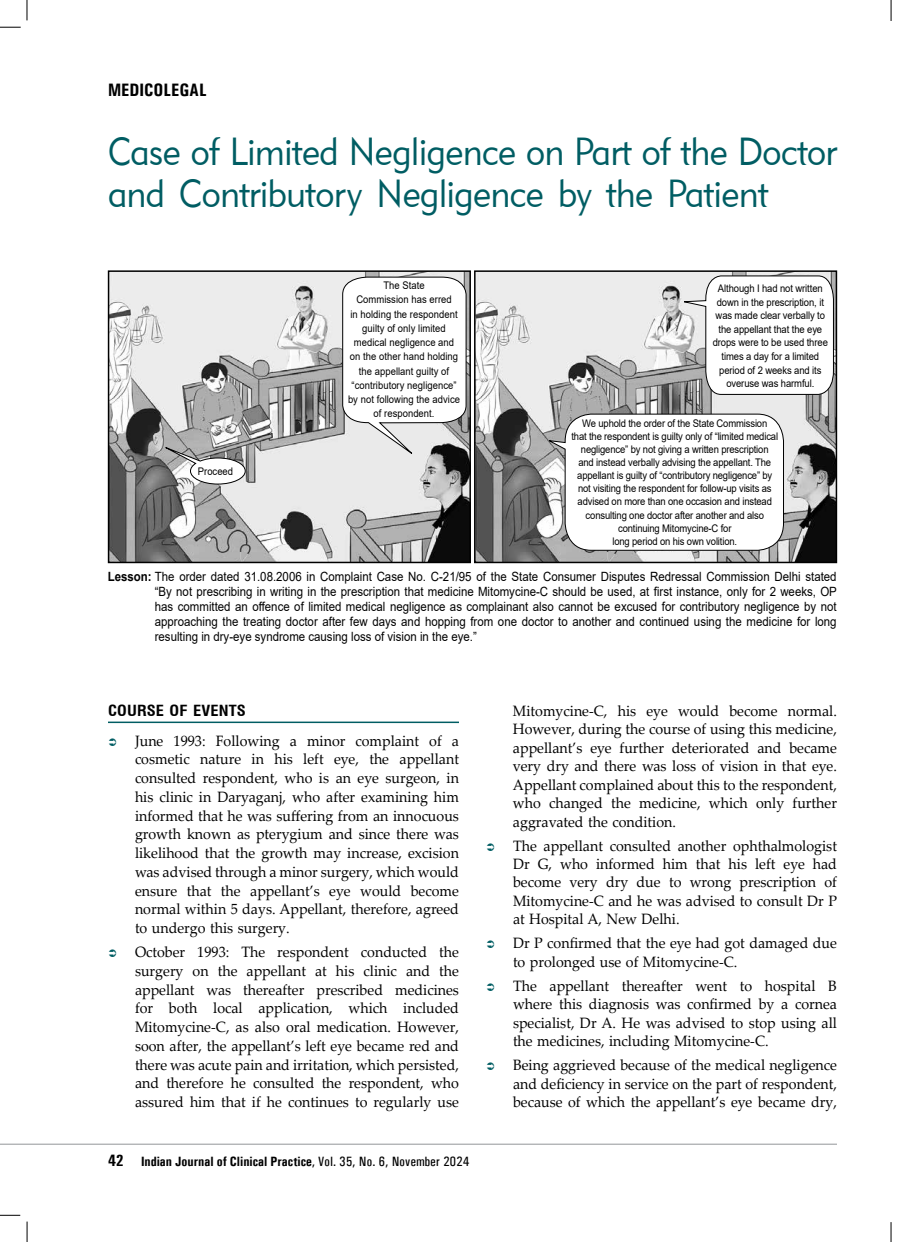
<style>
.page{position:relative;width:918px;height:1242px;background:#fff}
.page>*{position:absolute;margin:0;border:0;box-sizing:border-box;transform-origin:0 0}
.t1{font:39px/42px "Geometric 415 BT Lite A";letter-spacing:-.01em;color:#005d63;scale:.9 1}
.t2{font:700 18px "Univers Condensed";color:#000}
.t3{font:15px/18.8px "Palatino Linotype";color:#000;text-align:justify;scale:.95 1}
.t4{font:700 condensed 15px "Swiss 721 BT";letter-spacing:.01em;color:#000;scale:1.1 1}
.t5{font:700 13.5px "Univers Condensed";color:#000}
.t6{font:12.75px/15px "Arial";color:#000;text-align:justify;scale:.9 1}
.t7{font:10.5px/13px "Arial";letter-spacing:-.015em;color:#000;text-align:center;scale:.9 1}
.t8{font:10.5px/14.2px "Arial";letter-spacing:.005em;color:#000;text-align:center;scale:.9 1}
.s1{font-weight:700}
.s2{font-size:16.5px}
.s3{font-weight:400}
</style>
<div class="page">
<svg style="left:0;top:27px;width:21px;height:1px"></svg>
<svg style="left:27px;top:0;width:1px;height:20px"></svg>
<svg style="left:27px;top:1222px;width:1px;height:20px"></svg>
<svg style="left:0;top:1215px;width:20px;height:1px"></svg>
<svg style="left:891px;top:0;width:1px;height:21px"></svg>
<svg style="left:891px;top:1222px;width:1px;height:20px"></svg>
<hr style="left:0;top:1144px;width:837px;height:1px;background:#939598">
<hr style="left:108px;top:722px;width:351px;height:1px;background:#005d63">
<img style="left:477px;top:273px;width:357px;height:287px">
<div style="left:474px;top:270px;width:363px;height:293px;border:2px solid #000"></div>
<img style="left:111px;top:273px;width:357px;height:287px">
<div style="left:108px;top:270px;width:363px;height:293px;border:2px solid #000"></div>
<svg style="left:154px;top:442px;width:92px;height:43px"></svg>
<svg style="left:545px;top:413px;width:239px;height:138px"></svg>
<svg style="left:678px;top:275px;width:156px;height:120px"></svg>
<svg style="left:342px;top:276px;width:125px;height:184px"></svg>
<p class="t2" style="left:108px;top:79px;width:100px">MEDICOLEGAL</p>
<h1 class="t1" style="left:108px;top:129px;width:812px">Case of Limited Negligence on Part of the Doctor and Contributory Negligence by the Patient</h1>
<p class="t7" style="left:198px;top:465px;width:41px">Proceed</p>
<p class="t8" style="left:348px;top:278px;width:126px">The State<br>Commission has erred<br>in holding the respondent guilty of only limited medical negligence and on the other hand holding the appellant guilty of “contributory negligence” by not following the advice of respondent.</p>
<p class="t7" style="left:713px;top:282px;width:130px;line-height:13.5px">Although I had not written down in the prescription, it was made clear verbally to the appellant that the eye drops were to be used three times a day for a limited period of 2 weeks and its overuse was harmful.</p>
<p class="t7" style="left:571px;top:417px;width:231px">We uphold the order of the State Commission<br>that the respondent is guilty only of “limited medical negligence” by not giving a written prescription<br>and instead verbally advising the appellant. The appellant is guilty of “contributory negligence” by not visiting the respondent for follow-up visits as advised on more than one occasion and instead consulting one doctor after another and also continuing Mitomycine-C for<br>long period on his own volition.</p>
<p class="t6" style="left:155px;top:569px;width:759px;text-indent:-47px"><span class="s1">Lesson:</span> The order dated 31.08.2006 in Complaint Case No. C-21/95 of the State Consumer Disputes Redressal Commission Delhi stated “By not prescribing in writing in the prescription that medicine Mitomycine-C should be used, at first instance, only for 2 weeks, OP has committed an offence of limited medical negligence as complainant also cannot be excused for contributory negligence by not approaching the treating doctor after few days and hopping from one doctor to another and continued using the medicine for long resulting in dry-eye syndrome causing loss of vision in the eye.”</p>
<p class="t4" style="left:108px;top:702px;width:127px">COURSE OF EVENTS</p>
<p class="t3" style="left:135px;top:731px;width:343px">June 1993: Following a minor complaint of a cosmetic nature in his left eye, the appellant consulted respondent, who is an eye surgeon, in his clinic in Daryaganj, who after examining him informed that he was suffering from an innocuous growth known as pterygium and since there was likelihood that the growth may increase, excision was advised through a minor surgery, which would ensure that the appellant’s eye would become normal within 5 days. Appellant, therefore, agreed to undergo this surgery.</p>
<p class="t3" style="left:135px;top:942px;width:343px">October 1993: The respondent conducted the surgery on the appellant at his clinic and the appellant was thereafter prescribed medicines for both local application, which included Mitomycine-C, as also oral medication. However, soon after, the appellant’s left eye became red and there was acute pain and irritation, which persisted, and therefore he consulted the respondent, who assured him that if he continues to regularly use</p>
<p class="t5" style="left:108px;top:1153px;width:363px"><span class="s2">42</span> Indian Journal of Clinical Practice<span class="s3">, Vol. 35, No. 6, November 2024</span></p>
<p class="t3" style="left:513px;top:701px;width:343px">Mitomycine-C, his eye would become normal.<br>However, during the course of using this medicine, appellant’s eye further deteriorated and became very dry and there was loss of vision in that eye.<br>Appellant complained about this to the respondent, who changed the medicine, which only further aggravated the condition.</p>
<p class="t3" style="left:513px;top:836px;width:343px">The appellant consulted another ophthalmologist Dr G, who informed him that his left eye had become very dry due to wrong prescription of Mitomycine-C and he was advised to consult Dr P at Hospital A, New Delhi.</p>
<p class="t3" style="left:513px;top:933px;width:343px">Dr P confirmed that the eye had got damaged due to prolonged use of Mitomycine-C.</p>
<p class="t3" style="left:513px;top:976px;width:343px">The appellant thereafter went to hospital B where this diagnosis was confirmed by a cornea specialist, Dr A. He was advised to stop using all the medicines, including Mitomycine-C.</p>
<p class="t3" style="left:513px;top:1055px;width:343px">Being aggrieved because of the medical negligence and deficiency in service on the part of respondent, because of which the appellant’s eye became dry,</p>
</div>
